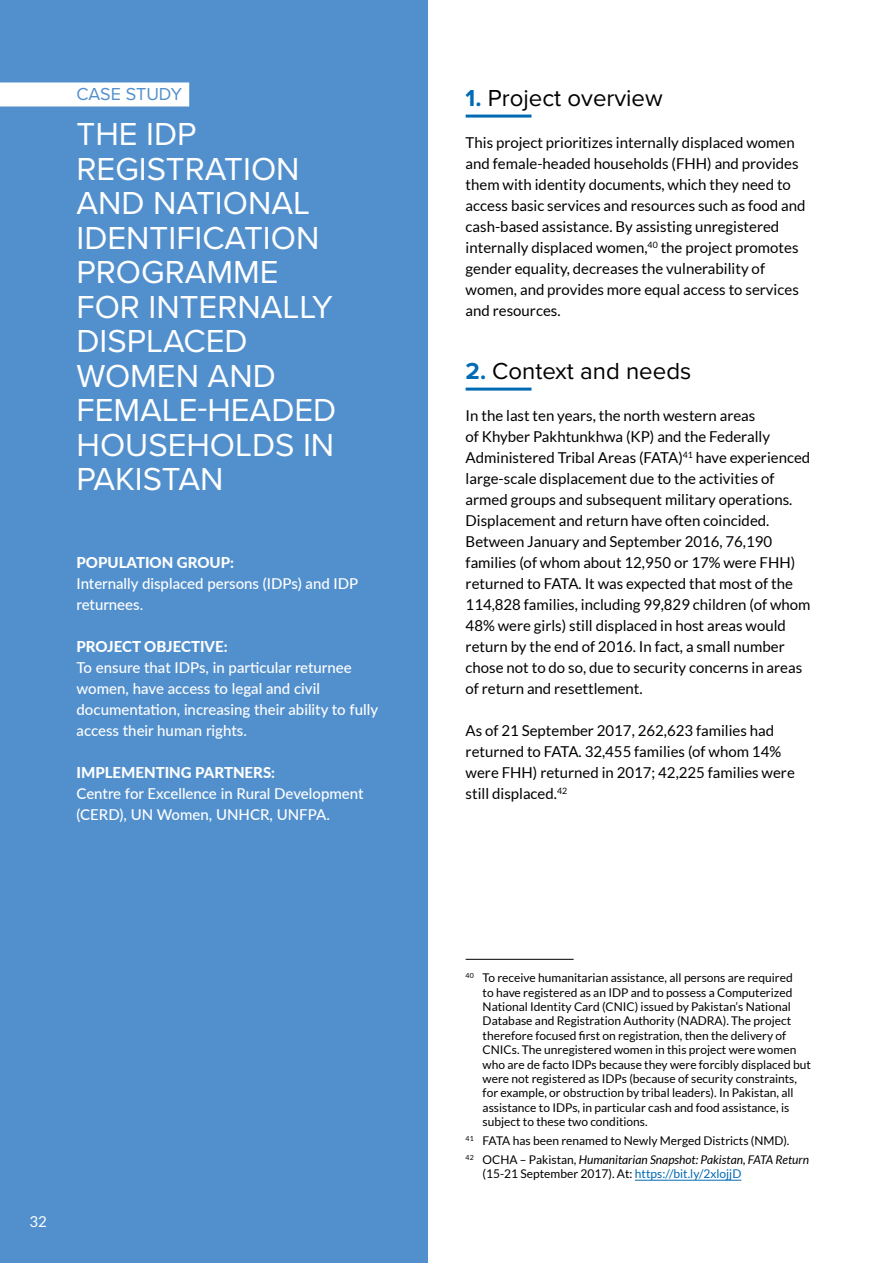
<style>
.page{position:relative;width:893px;height:1263px;background:#fff}
.page>*{position:absolute;margin:0;border:0;box-sizing:border-box;transform-origin:0 0}
.t1{font:33px/34.5px "Proxima Nova";color:#fff}
.t2{font:24px "Proxima Nova";color:#000}
.t3{font:18px "Proxima Nova";letter-spacing:-.005em;color:#5290cd}
.t4{font:15px/21px "Lato";color:#000}
.t5{font:500 15px/21px "Lato";color:#fff}
.t6{font:800 15px "Lato";color:#fff}
.t7{font:15px "Lato";color:#fff}
.t8{font:12px/14.4px "Lato";color:#000}
.s1{font-weight:700;color:#006ab4}
.s2{font-style:italic}
.s3{color:#006ab4}
</style>
<div class="page">
<hr style="left:466px;top:115px;width:65px;height:3px;background:#006ab4">
<hr style="left:466px;top:388px;width:65px;height:3px;background:#006ab4">
<hr style="left:466px;top:959px;width:108px;height:1px;background:#000">
<hr style="left:635px;top:1180px;width:106px;height:1px;background:#006ab4">
<div style="left:0;top:0;width:427px;height:1263px;background:#5290cd"></div>
<div style="left:0;top:82px;width:189px;height:24px;background:#fff"></div>
<p class="t3" style="left:77px;top:83px;width:107px">CASE STUDY</p>
<h1 class="t1" style="left:77px;top:118px;width:261px">THE IDP<br>REGISTRATION<br>AND NATIONAL<br>IDENTIFICATION<br>PROGRAMME<br>FOR INTERNALLY<br>DISPLACED<br>WOMEN AND<br>FEMALE-HEADED<br>HOUSEHOLDS IN<br>PAKISTAN</h1>
<p class="t6" style="left:77px;top:551px;width:159px">POPULATION GROUP:</p>
<p class="t5" style="left:77px;top:572px;width:283px">Internally displaced persons (IDPs) and IDP returnees.</p>
<p class="t6" style="left:77px;top:635px;width:153px">PROJECT OBJECTIVE:</p>
<p class="t5" style="left:77px;top:656px;width:303px">To ensure that IDPs, in particular returnee women, have access to legal and civil documentation, increasing their ability to fully access their human rights.</p>
<p class="t6" style="left:77px;top:761px;width:200px">IMPLEMENTING PARTNERS:</p>
<p class="t5" style="left:77px;top:782px;width:288px">Centre for Excellence in Rural Development (CERD), UN Women, UNHCR, UNFPA.</p>
<p class="t7" style="left:30px;top:1213px;width:19px">32</p>
<h2 class="t2" style="left:466px;top:84px;width:199px"><span class="s1">1.</span> Project overview</h2>
<p class="t4" style="left:466px;top:132px;width:341px">This project prioritizes internally displaced women and female-headed households (FHH) and provides them with identity documents, which they need to access basic services and resources such as food and cash-based assistance. By assisting unregistered internally displaced women,<sup>40</sup> the project promotes gender equality, decreases the vulnerability of women, and provides more equal access to services and resources.</p>
<h2 class="t2" style="left:466px;top:357px;width:227px"><span class="s1">2.</span> Context and needs</h2>
<p class="t4" style="left:466px;top:405px;width:346px">In the last ten years, the north western areas<br>of Khyber Pakhtunkhwa (KP) and the Federally Administered Tribal Areas (FATA)<sup>41</sup> have experienced large-scale displacement due to the activities of armed groups and subsequent military operations.<br>Displacement and return have often coincided.<br>Between January and September 2016, 76,190 families (of whom about 12,950 or 17% were FHH) returned to FATA. It was expected that most of the 114,828 families, including 99,829 children (of whom 48% were girls) still displaced in host areas would return by the end of 2016. In fact, a small number chose not to do so, due to security concerns in areas of return and resettlement.</p>
<p class="t4" style="left:466px;top:720px;width:331px">As of 21 September 2017, 262,623 families had returned to FATA. 32,455 families (of whom 14% were FHH) returned in 2017; 42,225 families were still displaced.<sup>42</sup></p>
<p class="t8" style="left:483px;top:970px;width:330px;text-indent:-17px"><sup>40</sup> To receive humanitarian assistance, all persons are required<br>to have registered as an IDP and to possess a Computerized National Identity Card (CNIC) issued by Pakistan’s National Database and Registration Authority (NADRA). The project therefore focused first on registration, then the delivery of CNICs. The unregistered women in this project were women who are de facto IDPs because they were forcibly displaced but were not registered as IDPs (because of security constraints, for example, or obstruction by tribal leaders). In Pakistan, all assistance to IDPs, in particular cash and food assistance, is subject to these two conditions.</p>
<p class="t8" style="left:466px;top:1131px;width:345px;line-height:18.6px"><sup>41</sup> FATA has been renamed to Newly Merged Districts (NMD).<br><sup>42</sup> OCHA – Pakistan, <span class="s2">Humanitarian Snapshot: Pakistan, FATA Return</span></p>
<p class="t8" style="left:483px;top:1166px;width:260px">(15-21 September 2017). At: <span class="s3">https://bit.ly/2xlojjD</span></p>
</div>
